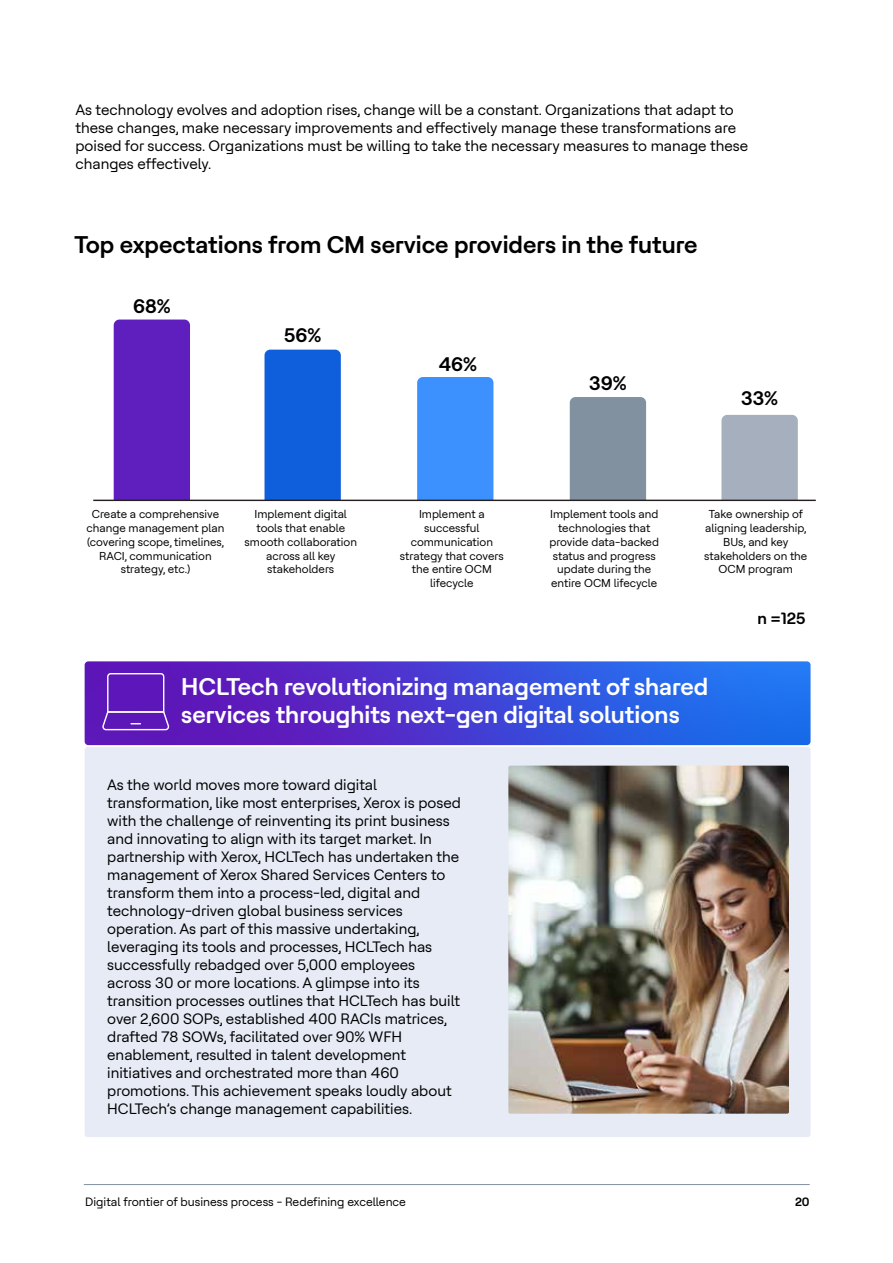
<style>
.page{position:relative;width:893px;height:1263px;background:#fff}
.page>*{position:absolute;margin:0;border:0;box-sizing:border-box;transform-origin:0 0}
.t1{font:700 24px/28.8px "HCL Tech Roobert";color:#fff}
.t2{font:700 24px "HCL Tech Roobert";color:#000}
.t3{font:700 19.5px "HCL Tech Roobert";color:#000}
.t4{font:700 16.2px "HCL Tech Roobert";color:#000}
.t5{font:15px/18px "HCL Tech Roobert";color:#000}
.t6{font:12px "HCL Tech Roobert";color:#000}
.t7{font:700 12px "HCL Tech Roobert";color:#000}
.t8{font:11.4px/13.8px "HCL Tech Roobert";color:#000;text-align:center}
</style>
<div class="page">
<hr style="left:84px;top:1184px;width:726px;height:1px;background:#8291a0">
<div style="left:114px;top:320px;width:76px;height:180px;background:#5f1ebe"></div>
<div style="left:264px;top:350px;width:77px;height:150px;background:#0f5fdc"></div>
<div style="left:417px;top:377px;width:76px;height:123px;background:#3c91ff"></div>
<div style="left:570px;top:397px;width:76px;height:103px;background:#8291a0"></div>
<div style="left:721px;top:415px;width:77px;height:85px;background:#a5afbe"></div>
<hr style="left:93px;top:500px;width:723px;height:1px;background:#231f20">
<div style="left:85px;top:747px;width:726px;height:390px;background:#e6ebf5;border-radius:3px"></div>
<svg style="left:85px;top:661px;width:725px;height:84px;background:#4142d4"></svg>
<img style="left:508px;top:766px;width:281px;height:348px">
<svg style="left:101px;top:672px;width:68px;height:59px;background:#6d2fc0"></svg>
<p class="t5" style="left:75px;top:100px;width:674px">As technology evolves and adoption rises, change will be a constant. Organizations that adapt to these changes, make necessary improvements and effectively manage these transformations are poised for success. Organizations must be willing to take the necessary measures to manage these changes effectively.</p>
<h1 class="t2" style="left:74px;top:228px;width:624px">Top expectations from CM service providers in the future</h1>
<h2 class="t3" style="left:133px;top:292px;width:39px">68%</h2>
<h2 class="t3" style="left:284px;top:321px;width:39px">56%</h2>
<h2 class="t3" style="left:439px;top:350px;width:40px">46%</h2>
<h2 class="t3" style="left:589px;top:369px;width:39px">39%</h2>
<p class="t8" style="left:87px;top:507px;width:139px">Create a comprehensive change management plan (covering scope, timelines,<br>RACI, communication strategy, etc.)</p>
<p class="t8" style="left:245px;top:507px;width:114px">Implement digital tools that enable smooth collaboration across all key stakeholders</p>
<p class="t8" style="left:400px;top:507px;width:105px">Implement a successful communication strategy that covers the entire OCM lifecycle</p>
<p class="t8" style="left:549px;top:507px;width:111px">Implement tools and technologies that provide data-backed status and progress update during the entire OCM lifecycle</p>
<h2 class="t3" style="left:741px;top:384px;width:38px">33%</h2>
<p class="t8" style="left:704px;top:507px;width:105px">Take ownership of aligning leadership,<br>BUs, and key stakeholders on the<br>OCM program</p>
<p class="t4" style="left:757px;top:607px;width:50px">n =125</p>
<h1 class="t1" style="left:181px;top:670px;width:529px">HCLTech revolutionizing management of shared services throughits next-gen digital solutions</h1>
<p class="t5" style="left:107px;top:775px;width:355px">As the world moves more toward digital transformation, like most enterprises, Xerox is posed with the challenge of reinventing its print business and innovating to align with its target market. In partnership with Xerox, HCLTech has undertaken the management of Xerox Shared Services Centers to transform them into a process-led, digital and technology-driven global business services operation. As part of this massive undertaking, leveraging its tools and processes, HCLTech has successfully rebadged over 5,000 employees across 30 or more locations. A glimpse into its transition processes outlines that HCLTech has built over 2,600 SOPs, established 400 RACIs matrices, drafted 78 SOWs, facilitated over 90% WFH enablement, resulted in talent development initiatives and orchestrated more than 460 promotions. This achievement speaks loudly about HCLTech’s change management capabilities.</p>
<p class="t6" style="left:85px;top:1193px;width:322px">Digital frontier of business process - Redefining excellence</p>
<p class="t7" style="left:795px;top:1193px;width:16px">20</p>
</div>
